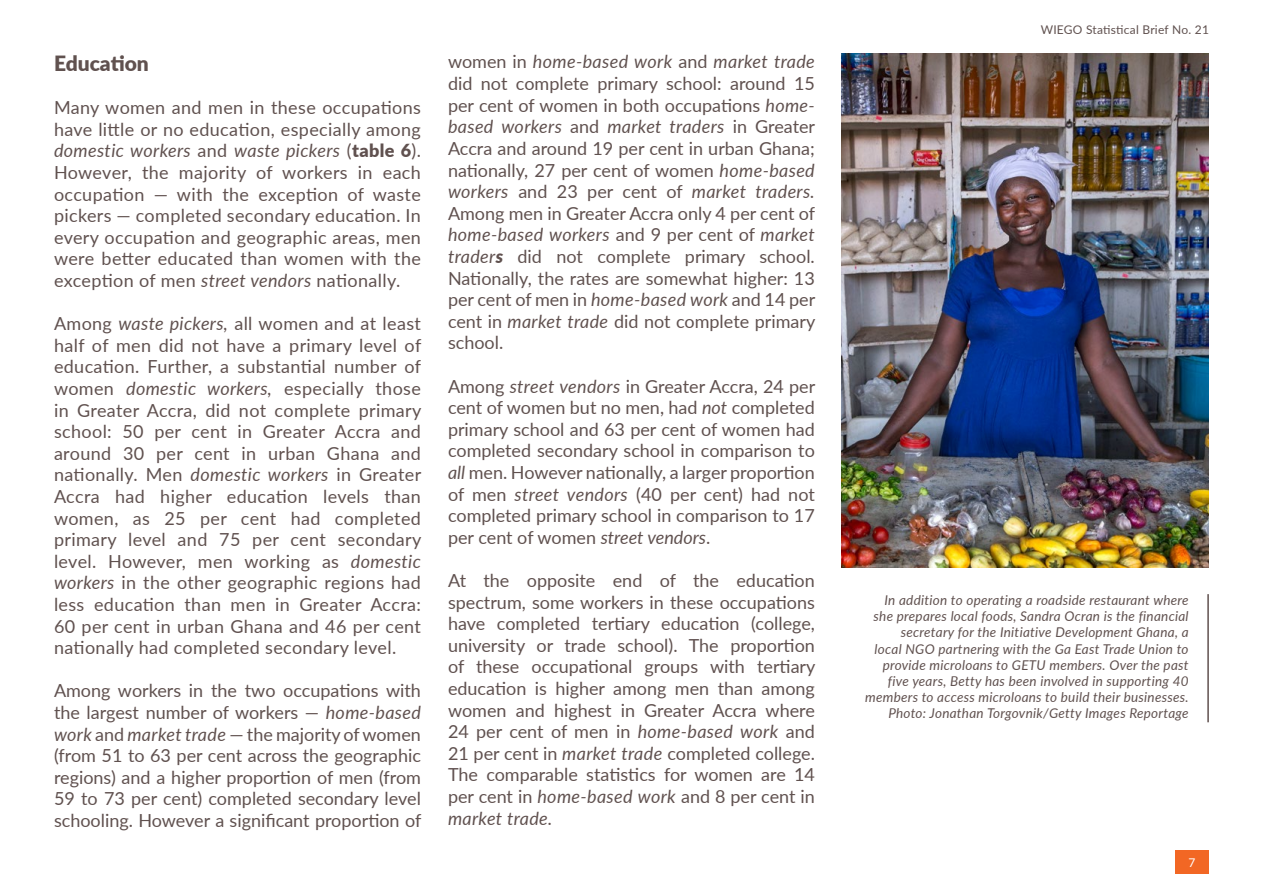
<style>
.page{position:relative;width:1263px;height:893px;background:#fff}
.page>*{position:absolute;margin:0;border:0;box-sizing:border-box;transform-origin:0 0}
.t1{font:900 21px "Lato";color:#60514f}
.t2{font:18px/21.6px "Lato";color:#60514f;text-align:justify}
.t3{font:italic 13.5px/16.2px "Lato";letter-spacing:.02em;color:#60514f;text-align:right}
.t4{font:12px "Lato";letter-spacing:.02em;color:#60514f}
.t5{font:12px "Lato";color:#fff}
.s1{font-style:italic}
.s2{font-weight:900}
.s3{font-weight:900;font-style:italic}
</style>
<div class="page">
<img style="left:842px;top:54px;width:367px;height:513px">
<hr style="left:1207px;top:594px;width:2px;height:128px;background:#60514f">
<div style="left:1175px;top:850px;width:34px;height:24px;background:#f26724"></div>
<p class="t1" style="left:54px;top:47px;width:96px">Education</p>
<p class="t2" style="left:54px;top:96px;width:368px">Many women and men in these occupations have little or no education, especially among <span class="s1">domestic workers</span> and <span class="s1">waste pickers</span> (<span class="s2">table 6</span>).<br>However, the majority of workers in each occupation — with the exception of waste pickers — completed secondary education. In every occupation and geographic areas, men were better educated than women with the exception of men <span class="s1">street vendors</span> nationally.</p>
<p class="t2" style="left:54px;top:314px;width:369px">Among <span class="s1">waste pickers,</span> all women and at least half of men did not have a primary level of education. Further, a substantial number of women <span class="s1">domestic workers,</span> especially those in Greater Accra, did not complete primary school: 50 per cent in Greater Accra and around 30 per cent in urban Ghana and nationally. Men <span class="s1">domestic workers</span> in Greater Accra had higher education levels than women, as 25 per cent had completed primary level and 75 per cent secondary level. However, men working as <span class="s1">domestic workers</span> in the other geographic regions had less education than men in Greater Accra:<br>60 per cent in urban Ghana and 46 per cent nationally had completed secondary level.</p>
<p class="t2" style="left:54px;top:679px;width:369px">Among workers in the two occupations with the largest number of workers — <span class="s1">home-based work</span> and <span class="s1">market trade</span> — the majority of women (from 51 to 63 per cent across the geographic regions) and a higher proportion of men (from 59 to 73 per cent) completed secondary level schooling. However a significant proportion of</p>
<p class="t2" style="left:448px;top:50px;width:369px">women in <span class="s1">home-based work</span> and <span class="s1">market trade </span>did not complete primary school: around 15 per cent of women in both occupations <span class="s1">home&shy;based workers</span> and <span class="s1">market traders</span> in Greater Accra and around 19 per cent in urban Ghana; nationally, 27 per cent of women <span class="s1">home-based workers</span> and 23 per cent of <span class="s1">market traders.<br></span>Among men in Greater Accra only 4 per cent of <span class="s1">home-based workers</span> and 9 per cent of <span class="s1">market trader</span><span class="s3">s</span> did not complete primary school.<br>Nationally, the rates are somewhat higher: 13 per cent of men in <span class="s1">home-based work</span> and 14 per cent in <span class="s1">market trade</span> did not complete primary school.</p>
<p class="t2" style="left:448px;top:376px;width:369px">Among <span class="s1">street vendors</span> in Greater Accra, 24 per cent of women but no men, had <span class="s1">not</span> completed primary school and 63 per cent of women had completed secondary school in comparison to <span class="s1">all</span> men. However nationally, a larger proportion of men <span class="s1">street vendors</span> (40 per cent) had not completed primary school in comparison to 17 per cent of women <span class="s1">street vendors</span>.</p>
<p class="t2" style="left:448px;top:569px;width:369px">At the opposite end of the education spectrum, some workers in these occupations have completed tertiary education (college, university or trade school). The proportion of these occupational groups with tertiary education is higher among men than among women and highest in Greater Accra where 24 per cent of men in <span class="s1">home-based work</span> and 21 per cent in <span class="s1">market trade</span> completed college.<br>The comparable statistics for women are 14 per cent in <span class="s1">home-based work</span> and 8 per cent in <span class="s1">market trade.</span></p>
<p class="t4" style="left:1041px;top:21px;width:170px">WIEGO Statistical Brief No. 21</p>
<p class="t3" style="left:865px;top:593px;width:325px">In addition to operating a roadside restaurant where she prepares local foods, Sandra Ocran is the financial secretary for the Initiative Development Ghana, a<br>local NGO partnering with the Ga East Trade Union to provide microloans to GETU members. Over the past five years, Betty has been involved in supporting 40 members to access microloans to build their businesses.<br>Photo: Jonathan Torgovnik/Getty Images Reportage</p>
<p class="t5" style="left:1188px;top:854px;width:8px">7</p>
</div>
